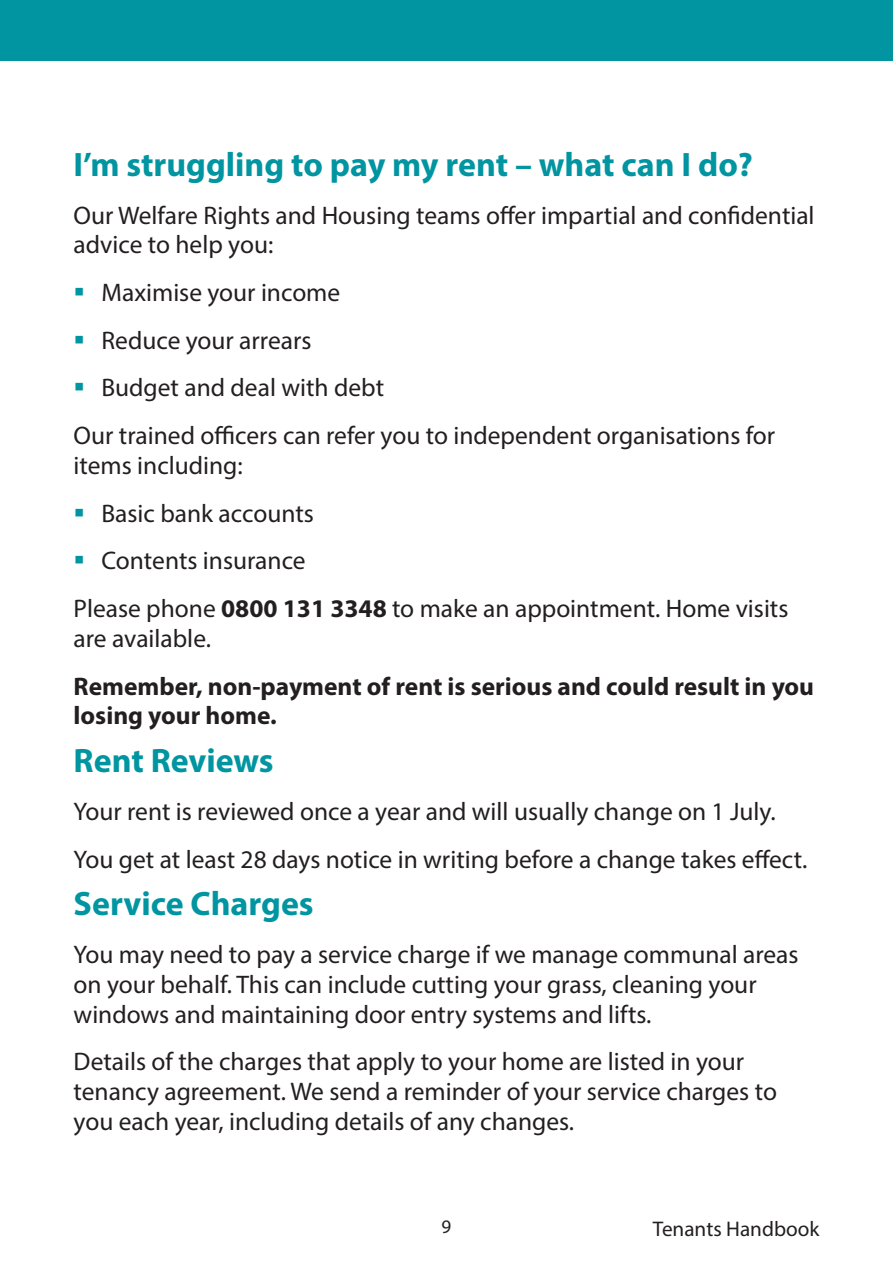
<style>
.page{position:relative;width:893px;height:1263px;background:#fff}
.page>*{position:absolute;margin:0;border:0;box-sizing:border-box;transform-origin:0 0}
.body_copy{font:700 33.9px "Myriad Pro";color:#0095a1}
.body_copy-2{font:25.5px/29.7px "Myriad Pro";color:#231f20}
.body_copy-3{font:700 25.5px/29.7px "Myriad Pro";color:#231f20}
.t1{font:21.15px "Myriad Pro";color:#231f20}
.t2{font:19.05px "Myriad Pro";color:#231f20}
.s1{font-weight:700}
</style>
<div class="page">
<div style="left:0;top:0;width:893px;height:60px;background:#0095a1"></div>
<p class="body_copy" style="left:74px;top:142px;width:681px">I’m struggling to pay my rent – what can I do?</p>
<p class="body_copy-2" style="left:74px;top:200px;width:742px">Our Welfare Rights and Housing teams offer impartial and confidential advice to help you:</p>
<p class="body_copy-2" style="left:101px;top:277px;width:240px">Maximise your income</p>
<p class="body_copy-2" style="left:101px;top:325px;width:211px">Reduce your arrears</p>
<p class="body_copy-2" style="left:101px;top:373px;width:284px">Budget and deal with debt</p>
<p class="body_copy-2" style="left:74px;top:420px;width:703px">Our trained officers can refer you to independent organisations for items including:</p>
<p class="body_copy-2" style="left:101px;top:498px;width:214px">Basic bank accounts</p>
<p class="body_copy-2" style="left:101px;top:546px;width:206px">Contents insurance</p>
<p class="body_copy-2" style="left:74px;top:593px;width:716px">Please phone <span class="s1">0800 131 3348</span> to make an appointment. Home visits are available.</p>
<p class="body_copy-3" style="left:74px;top:670px;width:742px">Remember, non-payment of rent is serious and could result in you losing your home.</p>
<p class="body_copy" style="left:74px;top:738px;width:201px">Rent Reviews</p>
<p class="body_copy-2" style="left:74px;top:796px;width:704px">Your rent is reviewed once a year and will usually change on 1 July.</p>
<p class="body_copy-2" style="left:74px;top:844px;width:735px">You get at least 28 days notice in writing before a change takes effect.</p>
<p class="body_copy" style="left:74px;top:882px;width:242px">Service Charges</p>
<p class="body_copy-2" style="left:74px;top:939px;width:726px">You may need to pay a service charge if we manage communal areas on your behalf. This can include cutting your grass, cleaning your windows and maintaining door entry systems and lifts.</p>
<p class="body_copy-2" style="left:74px;top:1046px;width:705px">Details of the charges that apply to your home are listed in your tenancy agreement. We send a reminder of your service charges to you each year, including details of any changes.</p>
<p class="t2" style="left:442px;top:1214px;width:11px">9</p>
<p class="t1" style="left:653px;top:1216px;width:168px">Tenants Handbook</p>
</div>
